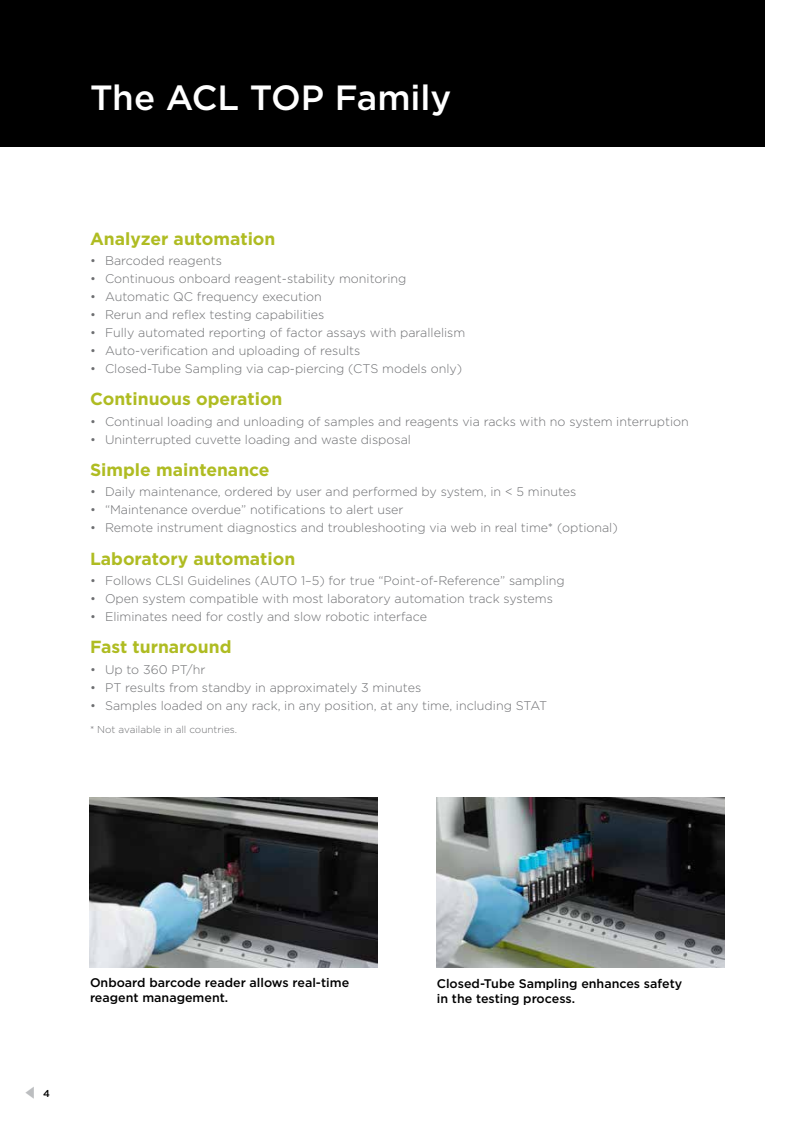
<style>
.page{position:relative;width:810px;height:1125px;background:#fff}
.page>*{position:absolute;margin:0;border:0;box-sizing:border-box;transform-origin:0 0}
.t1{font:500 35px "Gotham";color:#fff}
.t2{font:700 17.5px "Gotham";color:#afbc22}
.t3{font:300 12.5px "Gotham";color:#6d6e71}
.t4{font:500 12.5px/15px "Gotham";color:#000}
.t5{font:300 10px "Gotham";color:#6d6e71}
.t6{font:500 10px "Gotham";color:#000}
</style>
<div class="page">
<img style="left:437px;top:797px;width:287px;height:170px">
<img style="left:89px;top:797px;width:289px;height:170px">
<div style="left:0;top:0;width:765px;height:146px;background:#000"></div>
<h1 class="t1" style="left:90px;top:74px;width:363px">The ACL TOP Family</h1>
<h2 class="t2" style="left:90px;top:227px;width:187px">Analyzer automation</h2>
<p class="t3" style="left:90px;top:253px;width:133px">• Barcoded reagents</p>
<p class="t3" style="left:90px;top:271px;width:318px">• Continuous onboard reagent-stability monitoring</p>
<p class="t3" style="left:90px;top:289px;width:233px">• Automatic QC frequency execution</p>
<p class="t3" style="left:90px;top:307px;width:236px">• Rerun and reflex testing capabilities</p>
<p class="t3" style="left:90px;top:325px;width:377px">• Fully automated reporting of factor assays with parallelism</p>
<p class="t3" style="left:90px;top:343px;width:272px">• Auto-verification and uploading of results</p>
<p class="t3" style="left:90px;top:360px;width:374px">• Closed-Tube Sampling via cap-piercing (CTS models only)</p>
<h2 class="t2" style="left:90px;top:387px;width:194px">Continuous operation</h2>
<p class="t3" style="left:90px;top:413px;width:600px">• Continual loading and unloading of samples and reagents via racks with no system interruption</p>
<p class="t3" style="left:90px;top:431px;width:323px">• Uninterrupted cuvette loading and waste disposal</p>
<h2 class="t2" style="left:90px;top:458px;width:181px">Simple maintenance</h2>
<p class="t3" style="left:90px;top:484px;width:488px">• Daily maintenance, ordered by user and performed by system, in &lt; 5 minutes</p>
<p class="t3" style="left:90px;top:502px;width:315px">• “Maintenance overdue” notifications to alert user</p>
<p class="t3" style="left:90px;top:520px;width:529px">• Remote instrument diagnostics and troubleshooting via web in real time* (optional)</p>
<h2 class="t2" style="left:90px;top:547px;width:207px">Laboratory automation</h2>
<p class="t3" style="left:90px;top:573px;width:476px">• Follows CLSI Guidelines (AUTO 1–5) for true “Point-of-Reference” sampling</p>
<p class="t3" style="left:90px;top:591px;width:464px">• Open system compatible with most laboratory automation track systems</p>
<p class="t3" style="left:90px;top:609px;width:339px">• Eliminates need for costly and slow robotic interface</p>
<h2 class="t2" style="left:90px;top:636px;width:143px">Fast turnaround</h2>
<p class="t3" style="left:90px;top:662px;width:117px">• Up to 360 PT/hr</p>
<p class="t3" style="left:90px;top:680px;width:333px">• PT results from standby in approximately 3 minutes</p>
<p class="t3" style="left:90px;top:697px;width:459px">• Samples loaded on any rack, in any position, at any time, including STAT</p>
<p class="t5" style="left:90px;top:723px;width:149px">* Not available in all countries.</p>
<p class="t6" style="left:43px;top:1087px;width:8px">4</p>
<p class="t4" style="left:90px;top:975px;width:261px">Onboard barcode reader allows real-time reagent management.</p>
<p class="t4" style="left:437px;top:976px;width:247px">Closed-Tube Sampling enhances safety in the testing process.</p>
</div>
